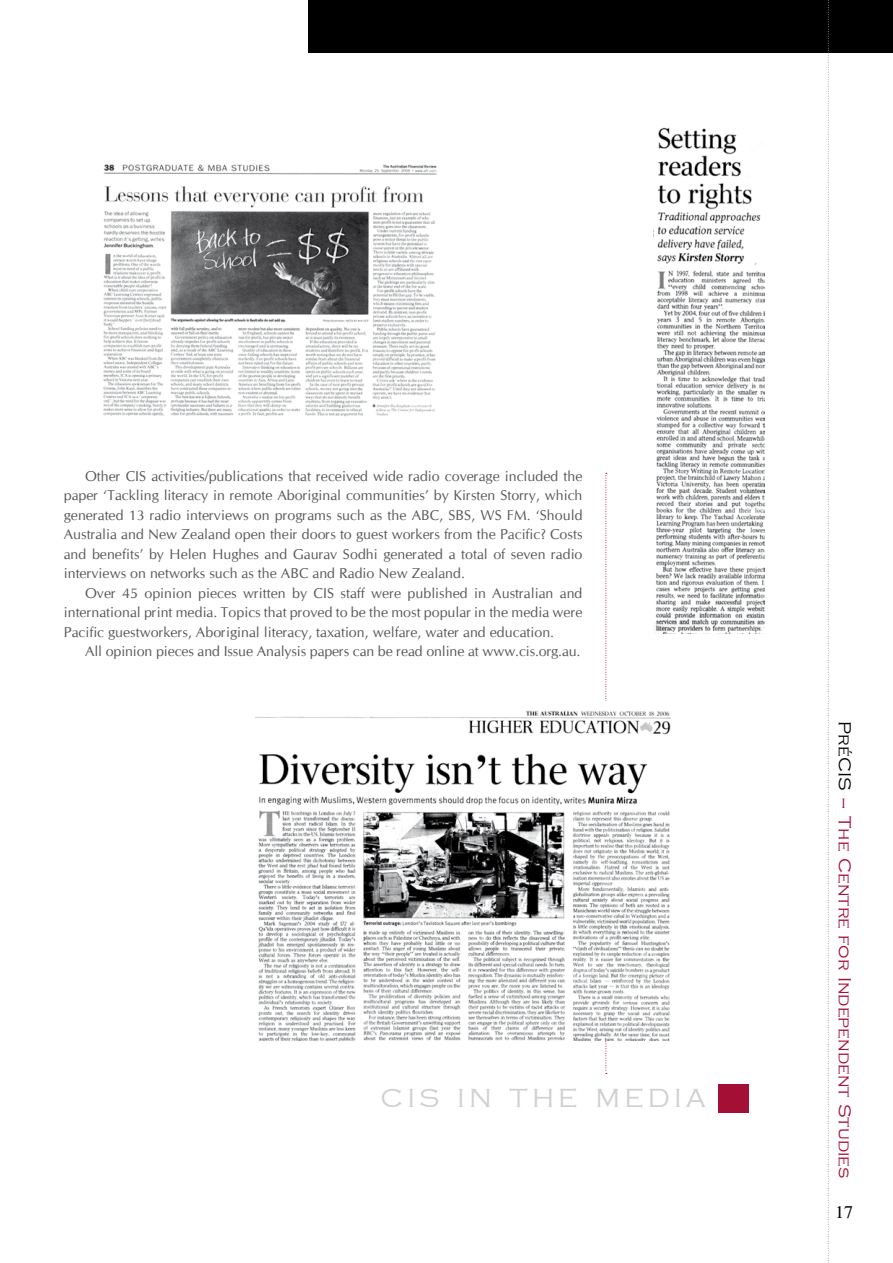
<style>
.page{position:relative;width:893px;height:1263px;background:#fff}
.page>*{position:absolute;margin:0;border:0;box-sizing:border-box;transform-origin:0 0}
.t1{font:27px "Copperplate";letter-spacing:.15em;color:#cfd0d1}
.t2{font:18px "Copperplate";color:#a40f36}
.t3{font:18px "Times";color:#000}
.t4{font:14.25px/19.5px "Cg Omega";color:#58585a;text-align:justify}
.s1{color:#000}
</style>
<div class="page">
<div style="left:308px;top:0;width:585px;height:53px;background:#000"></div>
<svg style="left:828px;top:0;width:1px;height:1263px"></svg>
<svg style="left:605px;top:473px;width:2px;height:601px"></svg>
<div style="left:719px;top:1084px;width:30px;height:29px;background:#a40f36"></div>
<img style="left:255px;top:702px;width:416px;height:338px">
<img style="left:103px;top:164px;width:334px;height:253px">
<img style="left:654px;top:127px;width:111px;height:507px">
<p class="t4" style="left:64px;top:466px;width:520px;text-indent:21px">Other CIS activities/publications that received wide radio coverage included the paper ‘Tackling literacy in remote Aboriginal communities’ by Kirsten Storry, which generated 13 radio interviews on programs such as the ABC, SBS, WS FM. ‘Should Australia and New Zealand open their doors to guest workers from the Pacific? Costs and benefits’ by Helen Hughes and Gaurav Sodhi generated a total of seven radio interviews on networks such as the ABC and Radio New Zealand.</p>
<p class="t4" style="left:64px;top:583px;width:520px;text-indent:21px">Over 45 opinion pieces written by CIS staff were published in Australian and international print media. Topics that proved to be the most popular in the media were Pacific guestworkers, Aboriginal literacy, taxation, welfare, water and education.</p>
<p class="t4" style="left:85px;top:642px;width:497px">All opinion pieces and Issue Analysis papers can be read online at www.cis.org.au.</p>
<h1 class="t1" style="left:381px;top:1084px;width:327px">CIS IN THE MEDIA</h1>
<p class="t2" style="left:854px;top:721px;width:458px;rotate:90deg"><span class="s1">PréCIS</span> – The Centre for Independent Studies</p>
<p class="t3" style="left:835px;top:1202px;width:19px">17</p>
</div>
